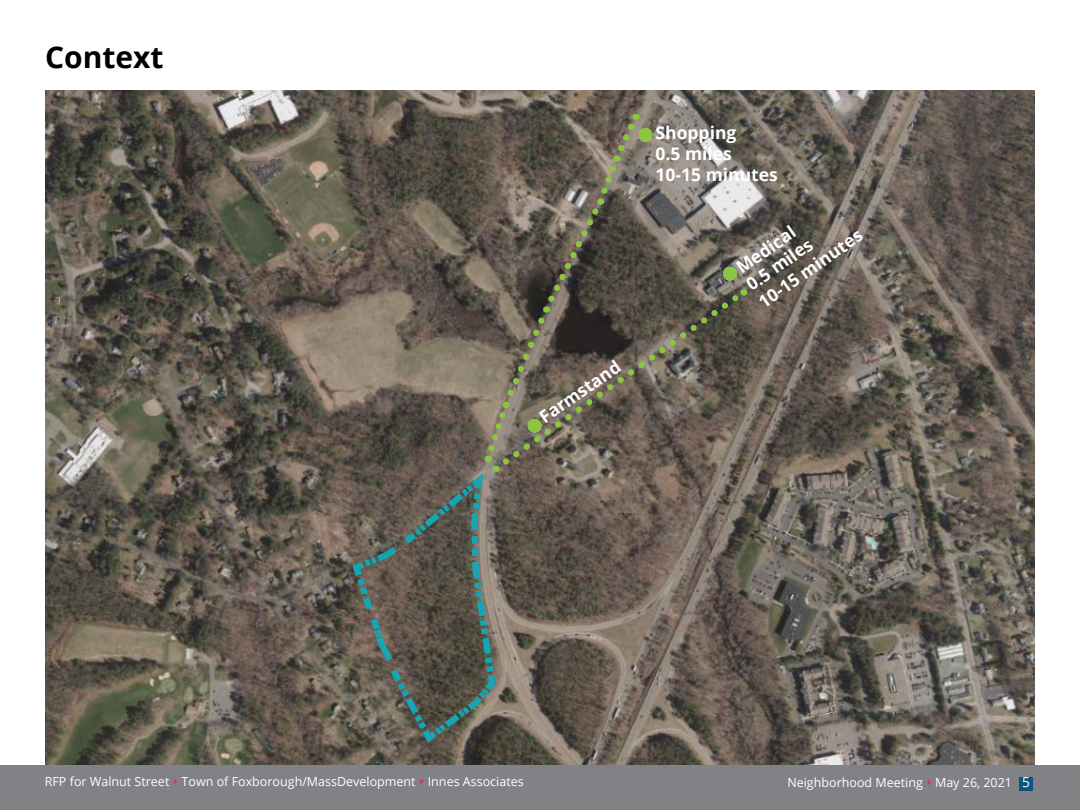
<style>
.page{position:relative;width:1080px;height:810px;background:#fff}
.page>*{position:absolute;margin:0;border:0;box-sizing:border-box;transform-origin:0 0}
.Page_Title{font:700 30px "Open Sans";color:#000}
.Call-out{font:700 17.5px "Open Sans";color:#fff}
.t1{font:12.5px "Open Sans";color:#fff}
.s1{color:#ed1d85}
.s2{font-size:13.75px}
</style>
<div class="page">
<img style="left:45px;top:91px;width:990px;height:674px">
<div style="left:0;top:765px;width:1080px;height:45px;background:#808285"></div>
<div style="left:1019px;top:777px;width:14px;height:13px;background:#0c557e"></div>
<svg style="left:655px;top:287px;width:92px;height:183px;background:#635c51"></svg>
<svg style="left:720px;top:264px;width:20px;height:19px"></svg>
<svg style="left:352px;top:114px;width:303px;height:628px;background:#675e53"></svg>
<svg style="left:349px;top:466px;width:150px;height:281px;background:#5e5d54"></svg>
<p class="Page_Title" style="left:45px;top:36px;width:120px">Context</p>
<p class="Call-out" style="left:534px;top:409px;width:96px;rotate:-35deg">Farmstand</p>
<p class="Call-out" style="left:656px;top:121px;width:82px">Shopping</p>
<p class="Call-out" style="left:656px;top:141px;width:78px">0.5 miles</p>
<p class="Call-out" style="left:656px;top:162px;width:124px">10-15 minutes</p>
<p class="Call-out" style="left:731px;top:259px;width:70px;rotate:-35deg">Medical</p>
<p class="Call-out" style="left:753px;top:293px;width:124px;rotate:-35deg">10-15 minutes</p>
<p class="Call-out" style="left:741px;top:276px;width:78px;rotate:-35deg">0.5 miles</p>
<p class="t1" style="left:45px;top:773px;width:480px">RFP for Walnut Street <span class="s1">▲</span> Town of Foxborough/MassDevelopment <span class="s1">▲</span> Innes Associates</p>
<p class="t1" style="left:787px;top:773px;width:244px">Neighborhood Meeting <span class="s1">▲</span> May 26, 2021 <span class="s2">5</span></p>
</div>
